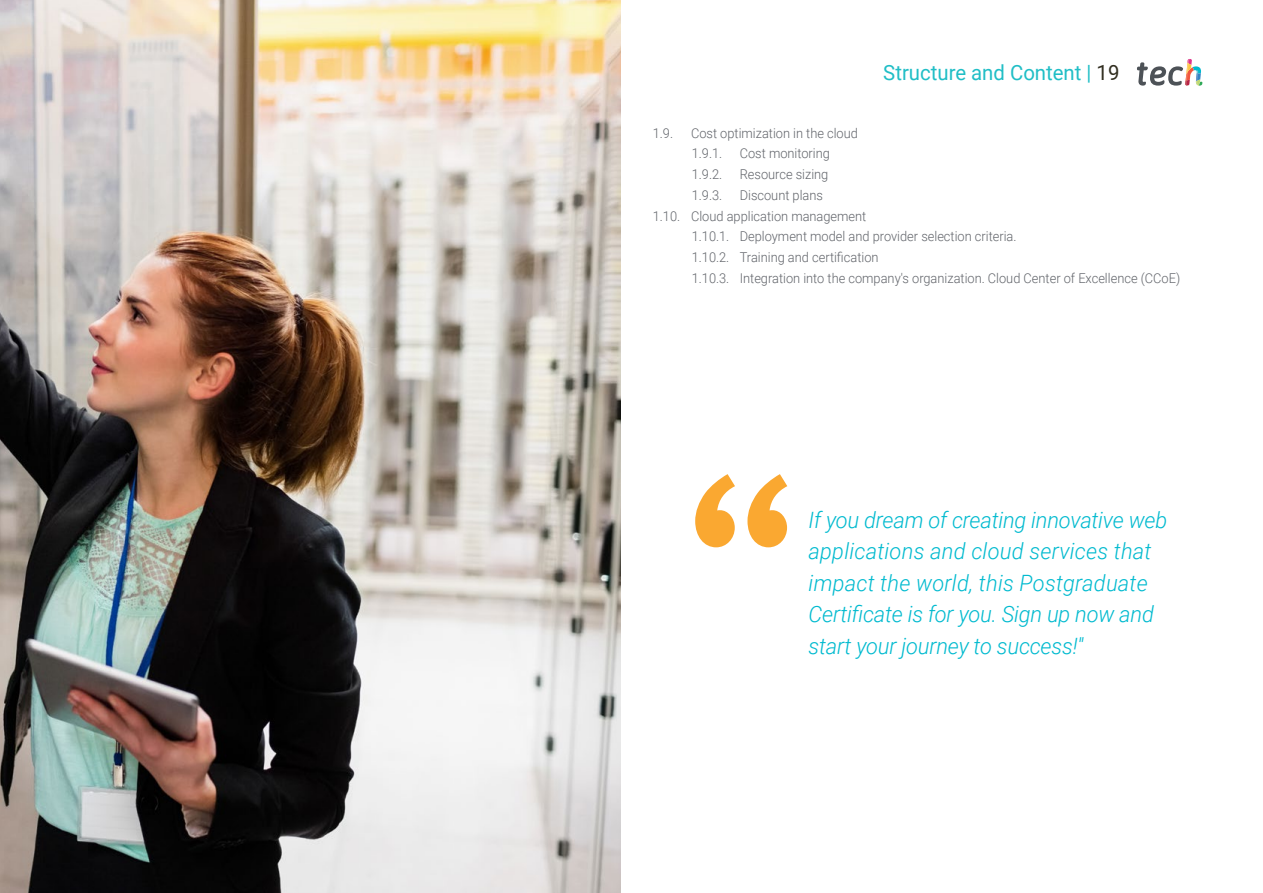
<style>
.page{position:relative;width:1263px;height:893px;background:#fff}
.page>*{position:absolute;margin:0;border:0;box-sizing:border-box;transform-origin:0 0}
.t1{font:italic 300 22.5px/31.5px "Roboto";letter-spacing:-.01em;color:#00bacf}
.t2{font:21px "Roboto";color:#20bec6}
.t3{font:300 13.5px/20.7px "Roboto";color:#61646a;scale:.95 1}
.s1{color:#312e20}
</style>
<div class="page">
<svg style="left:1137px;top:59px;width:65px;height:27px"></svg>
<img style="left:0;top:0;width:621px;height:893px">
<svg style="left:695px;top:474px;width:92px;height:73px"></svg>
<p class="t3" style="left:653px;top:122px;width:23px">1.9.</p>
<p class="t3" style="left:691px;top:122px;width:177px">Cost optimization in the cloud<br>1.9.1.</p>
<p class="t3" style="left:740px;top:143px;width:96px">Cost monitoring</p>
<h2 class="t2" style="left:883px;top:57px;width:238px">Structure and Content | <span class="s1">19</span></h2>
<p class="t3" style="left:692px;top:164px;width:34px">1.9.2.</p>
<p class="t3" style="left:740px;top:164px;width:95px">Resource sizing</p>
<p class="t3" style="left:692px;top:184px;width:34px">1.9.3.</p>
<p class="t3" style="left:740px;top:184px;width:89px">Discount plans</p>
<p class="t3" style="left:653px;top:205px;width:226px">1.10. Cloud application management</p>
<p class="t3" style="left:692px;top:226px;width:343px">1.10.1. Deployment model and provider selection criteria.</p>
<p class="t3" style="left:692px;top:247px;width:198px">1.10.2. Training and certification</p>
<p class="t3" style="left:692px;top:267px;width:516px">1.10.3. Integration into the company's organization. Cloud Center of Excellence (CCoE)</p>
<h1 class="t1" style="left:808px;top:503px;width:360px">If you dream of creating innovative web applications and cloud services that impact the world, this Postgraduate Certificate is for you. Sign up now and start your journey to success!''</h1>
</div>
